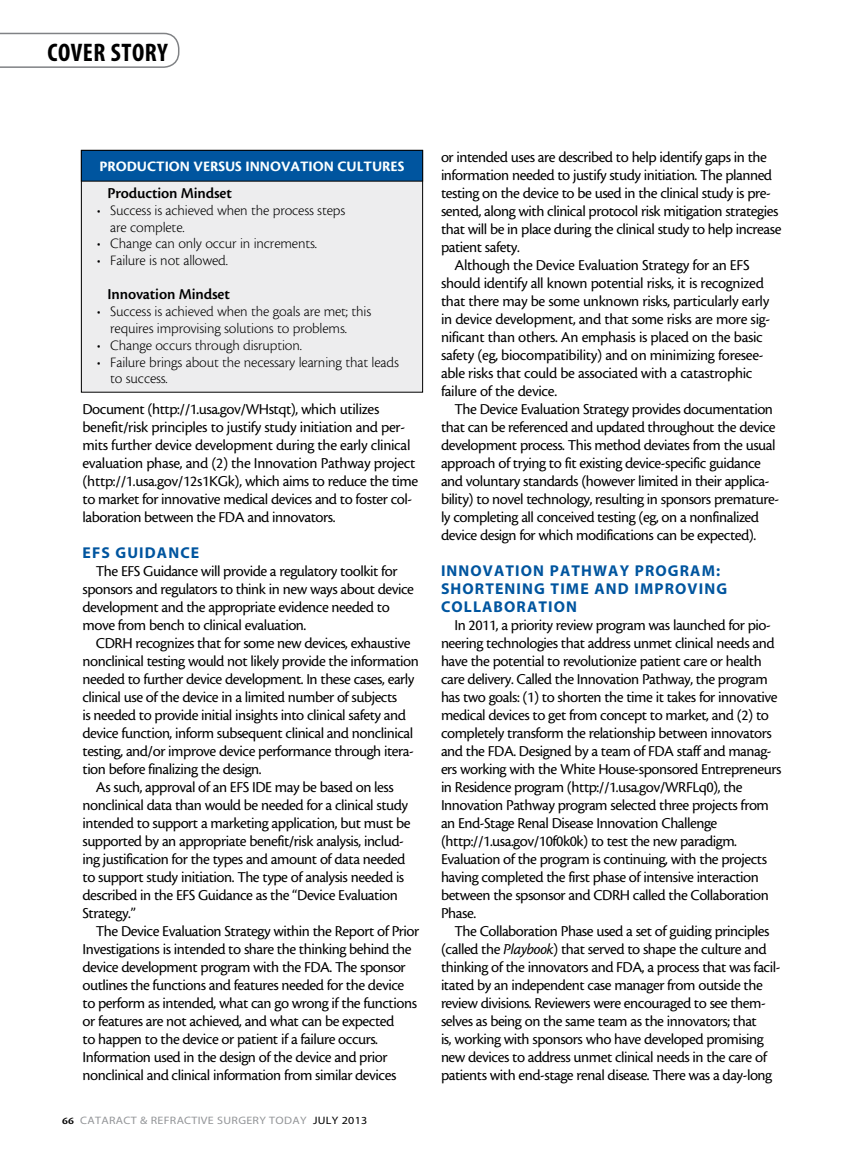
<style>
.page{position:relative;width:864px;height:1161px;background:#fff}
.page>*{position:absolute;margin:0;border:0;box-sizing:border-box;transform-origin:0 0}
.t1{font:25.5px "Myriad MM 700 300";letter-spacing:.02em;color:#000}
.t2{font:15.75px/18px "Cronos MM 408 10";letter-spacing:-.03em;color:#000}
.t3{font:15.75px "Myriad MM 700 600";letter-spacing:.07em;color:#00559f}
.t4{font:15.75px "Cronos MM 574 10";letter-spacing:-.01em;color:#000}
.t5{font:15px/16.8px "Cronos MM 250 10";letter-spacing:-.01em;color:#000}
.t6{font:15px "Cronos MM 700 10";color:#fcffff}
.t7{font:10.8px "Myriad MM 400 600";letter-spacing:.025em;color:#939598;scale:1.11 1}
.s1{font-family:"Cronos MM 574 8";font-size:10.2px;color:#000}
.s2{color:#000}
.s3{font-family:"Cronos MM It 408 10"}
</style>
<div class="page">
<svg style="left:0;top:33px;width:179px;height:35px"></svg>
<div style="left:81px;top:150px;width:342px;height:242px;background:#ededee"></div>
<div style="left:81px;top:150px;width:342px;height:31px;background:#00559f"></div>
<div style="left:81px;top:150px;width:342px;height:32px;border:1px solid #000"></div>
<h1 class="t1" style="left:48px;top:40px;width:122px">COVER STORY</h1>
<p class="t6" style="left:100px;top:159px;width:19px">PRODUC</p>
<p class="t6" style="left:156px;top:159px;width:18px">TION</p>
<p class="t6" style="left:194px;top:159px;width:62px">VERSUS INNOVA</p>
<p class="t6" style="left:300px;top:159px;width:18px">TION</p>
<p class="t6" style="left:338px;top:159px;width:68px">CULTURES</p>
<p class="t4" style="left:108px;top:185px;width:126px">Production Mindset</p>
<p class="t5" style="left:110px;top:202px;width:237px;text-indent:-14px">• Success is achieved when the process steps are complete.</p>
<p class="t5" style="left:97px;top:236px;width:222px">• Change can only occur in increments.</p>
<p class="t5" style="left:97px;top:253px;width:133px">• Failure is not allowed.</p>
<p class="t4" style="left:108px;top:286px;width:124px">Innovation Mindset</p>
<p class="t5" style="left:110px;top:303px;width:263px;text-indent:-14px">• Success is achieved when the goals are met; this requires improvising solutions to problems.</p>
<p class="t5" style="left:97px;top:337px;width:207px">• Change occurs through disruption.</p>
<p class="t5" style="left:110px;top:354px;width:290px;text-indent:-14px">• Failure brings about the necessary learning that leads to success.</p>
<p class="t2" style="left:82px;top:400px;width:337px">Document (http://1.usa.gov/WHstqt), which utilizes benefit/risk principles to justify study initiation and per&shy;mits further device development during the early clinical evaluation phase, and (2) the Innovation Pathway project (http://1.usa.gov/12s1KGk), which aims to reduce the time to market for innovative medical devices and to foster col&shy;laboration between the FDA and innovators.</p>
<p class="t3" style="left:82px;top:545px;width:117px">EFS GUIDANCE</p>
<p class="t2" style="left:82px;top:562px;width:333px;text-indent:13px">The EFS Guidance will provide a regulatory toolkit for sponsors and regulators to think in new ways about device development and the appropriate evidence needed to move from bench to clinical evaluation.</p>
<p class="t2" style="left:96px;top:634px;width:316px">CDRH recognizes that for some new devices, exhaustive</p>
<p class="t2" style="left:82px;top:652px;width:338px">nonclinical testing would not likely provide the information</p>
<p class="t2" style="left:82px;top:670px;width:334px">needed to further device development. In these cases, early</p>
<p class="t2" style="left:82px;top:688px;width:316px">clinical use of the device in a limited number of subjects</p>
<p class="t2" style="left:82px;top:706px;width:325px">is needed to provide initial insights into clinical safety and</p>
<p class="t2" style="left:82px;top:724px;width:332px">device function, inform subsequent clinical and nonclinical</p>
<p class="t2" style="left:82px;top:742px;width:333px">testing, and/or improve device performance through itera-</p>
<p class="t2" style="left:82px;top:760px;width:181px">tion before finalizing the design.</p>
<p class="t2" style="left:96px;top:778px;width:299px">As such, approval of an EFS IDE may be based on less</p>
<p class="t2" style="left:82px;top:796px;width:327px">nonclinical data than would be needed for a clinical study</p>
<p class="t2" style="left:82px;top:814px;width:330px">intended to support a marketing application, but must be</p>
<p class="t2" style="left:82px;top:832px;width:323px">supported by an appropriate benefit/risk analysis, includ-</p>
<p class="t2" style="left:82px;top:850px;width:324px">ing justification for the types and amount of data needed</p>
<p class="t2" style="left:82px;top:868px;width:323px">to support study initiation. The type of analysis needed is</p>
<p class="t2" style="left:82px;top:886px;width:317px">described in the EFS Guidance as the “Device Evaluation</p>
<p class="t2" style="left:82px;top:904px;width:55px">Strategy.”</p>
<p class="t2" style="left:96px;top:922px;width:325px">The Device Evaluation Strategy within the Report of Prior</p>
<p class="t2" style="left:82px;top:940px;width:331px">Investigations is intended to share the thinking behind the</p>
<p class="t2" style="left:82px;top:958px;width:325px">device development program with the FDA. The sponsor</p>
<p class="t2" style="left:82px;top:976px;width:323px">outlines the functions and features needed for the device</p>
<p class="t2" style="left:82px;top:994px;width:336px">to perform as intended, what can go wrong if the functions</p>
<p class="t2" style="left:82px;top:1012px;width:313px">or features are not achieved, and what can be expected</p>
<p class="t2" style="left:82px;top:1030px;width:297px">to happen to the device or patient if a failure occurs.</p>
<p class="t2" style="left:82px;top:1048px;width:307px">Information used in the design of the device and prior</p>
<p class="t2" style="left:82px;top:1067px;width:315px">nonclinical and clinical information from similar devices</p>
<p class="t7" style="left:62px;top:1115px;width:276px"><span class="s1">66</span> CATARACT &amp; REFRACTIVE SURGERY TODAY <span class="s2">JULY 2013</span></p>
<p class="t2" style="left:441px;top:148px;width:328px">or intended uses are described to help identify gaps in the</p>
<p class="t2" style="left:441px;top:166px;width:333px">information needed to justify study initiation. The planned</p>
<p class="t2" style="left:441px;top:185px;width:331px">testing on the device to be used in the clinical study is pre-</p>
<p class="t2" style="left:441px;top:203px;width:339px">sented, along with clinical protocol risk mitigation strategies</p>
<p class="t2" style="left:441px;top:221px;width:342px">that will be in place during the clinical study to help increase</p>
<p class="t2" style="left:441px;top:239px;width:80px">patient safety.</p>
<p class="t2" style="left:454px;top:257px;width:297px">Although the Device Evaluation Strategy for an EFS</p>
<p class="t2" style="left:441px;top:275px;width:324px">should identify all known potential risks, it is recognized</p>
<p class="t2" style="left:441px;top:293px;width:330px">that there may be some unknown risks, particularly early</p>
<p class="t2" style="left:441px;top:311px;width:331px">in device development, and that some risks are more sig-</p>
<p class="t2" style="left:441px;top:329px;width:323px">nificant than others. An emphasis is placed on the basic</p>
<p class="t2" style="left:441px;top:347px;width:324px">safety (eg, biocompatibility) and on minimizing foresee-</p>
<p class="t2" style="left:441px;top:365px;width:313px">able risks that could be associated with a catastrophic</p>
<p class="t2" style="left:441px;top:383px;width:118px">failure of the device.</p>
<p class="t2" style="left:454px;top:401px;width:320px">The Device Evaluation Strategy provides documentation</p>
<p class="t2" style="left:441px;top:419px;width:336px">that can be referenced and updated throughout the device</p>
<p class="t2" style="left:441px;top:437px;width:336px">development process. This method deviates from the usual</p>
<p class="t2" style="left:441px;top:455px;width:321px">approach of trying to fit existing device-specific guidance</p>
<p class="t2" style="left:441px;top:473px;width:330px">and voluntary standards (however limited in their applica-</p>
<p class="t2" style="left:441px;top:491px;width:340px">bility) to novel technology, resulting in sponsors premature-</p>
<p class="t2" style="left:441px;top:509px;width:320px">ly completing all conceived testing (eg, on a nonfinalized</p>
<p class="t2" style="left:441px;top:527px;width:317px">device design for which modifications can be expected).</p>
<p class="t3" style="left:441px;top:563px;width:18px">INNO</p>
<p class="t3" style="left:483px;top:563px;width:102px">VATION PATHW</p>
<p class="t3" style="left:608px;top:563px;width:49px">AY PROGR</p>
<p class="t3" style="left:690px;top:563px;width:31px">AM:</p>
<p class="t3" style="left:441px;top:581px;width:22px">SHORTEN</p>
<p class="t3" style="left:517px;top:581px;width:200px">ING TIME AND IMPROVING</p>
<p class="t3" style="left:441px;top:599px;width:22px">COLL</p>
<p class="t3" style="left:482px;top:599px;width:84px">ABORATION</p>
<p class="t2" style="left:441px;top:617px;width:342px;text-indent:13px">In 2011, a priority review program was launched for pio&shy;neering technologies that address unmet clinical needs and have the potential to revolutionize patient care or health care delivery. Called the Innovation Pathway, the program has two goals: (1) to shorten the time it takes for innovative medical devices to get from concept to market, and (2) to completely transform the relationship between innovators and the FDA. Designed by a team of FDA staff and manag&shy;ers working with the White House-sponsored Entrepreneurs in Residence program (http://1.usa.gov/WRFLq0), the Innovation Pathway program selected three projects from an End-Stage Renal Disease Innovation Challenge (http://1.usa.gov/10f0k0k) to test the new paradigm.<br>Evaluation of the program is continuing, with the projects having completed the first phase of intensive interaction between the spsonsor and CDRH called the Collaboration Phase.</p>
<p class="t2" style="left:441px;top:923px;width:341px;text-indent:13px">The Collaboration Phase used a set of guiding principles (called the <span class="s3">Playbook</span>) that served to shape the culture and thinking of the innovators and FDA, a process that was facil&shy;itated by an independent case manager from outside the review divisions. Reviewers were encouraged to see them&shy;selves as being on the same team as the innovators; that<br>is, working with sponsors who have developed promising new devices to address unmet clinical needs in the care of patients with end-stage renal disease. There was a day-long</p>
</div>
